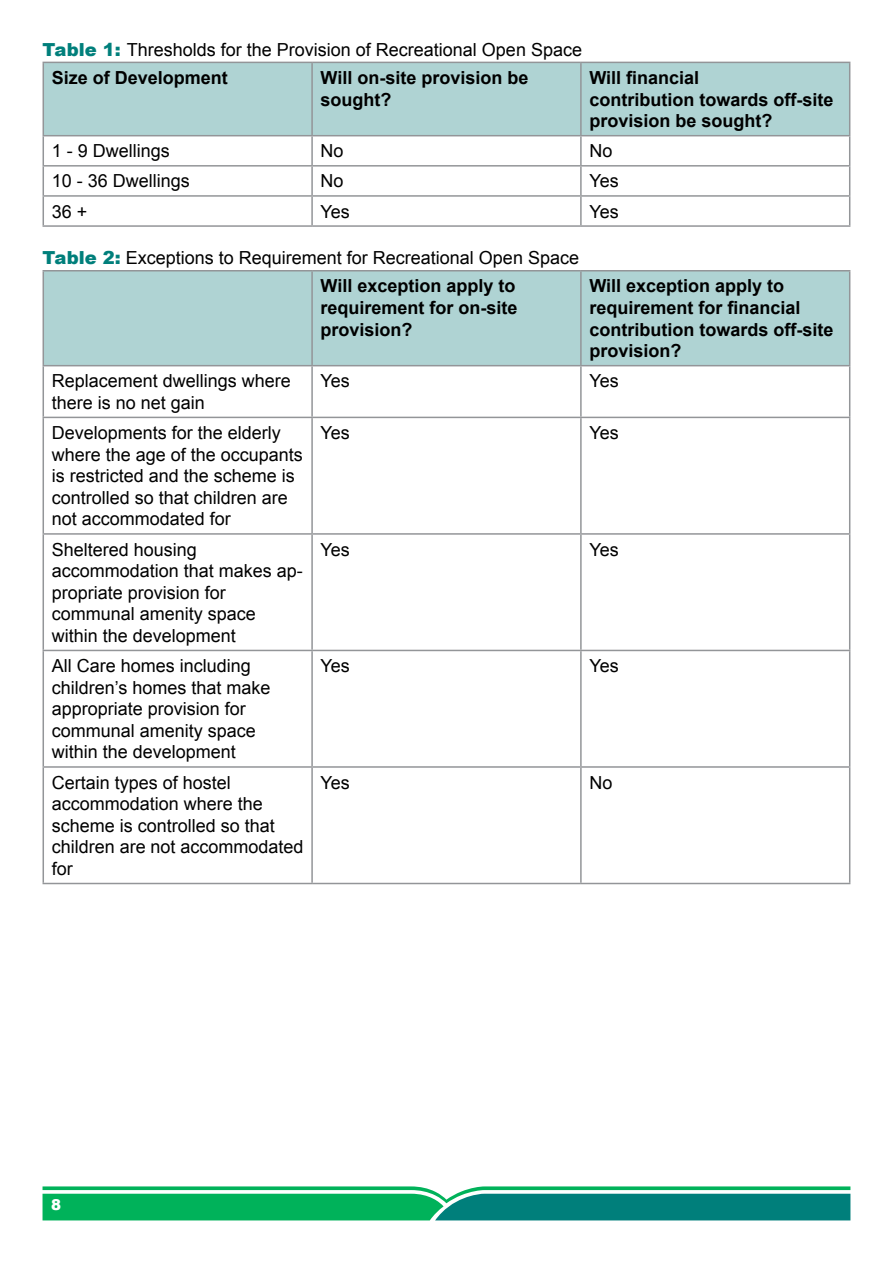
<style>
.page{position:relative;width:893px;height:1263px;background:#fff}
.page>*{position:absolute;margin:0;border:0;box-sizing:border-box;transform-origin:0 0}
.t1{font:18px/21.6px "Arial";color:#000}
.t2{font:700 18px/21.6px "Arial";color:#000}
.t3{font:900 15px "Arial";color:#fff}
.s1{font-weight:900;color:#007f7b}
.s2{font-weight:700}
</style>
<div class="page">
<svg style="left:43px;top:1186px;width:807px;height:34px;background:#22a87c"></svg>
<div style="left:44px;top:63px;width:805px;height:72px;background:#afd3d3"></div>
<hr style="left:43px;top:62px;width:269px;height:1px;background:#939598">
<hr style="left:43px;top:63px;width:1px;height:72px;background:#939598">
<hr style="left:312px;top:62px;width:269px;height:1px;background:#939598">
<hr style="left:311px;top:63px;width:2px;height:72px;background:#939598">
<hr style="left:581px;top:62px;width:269px;height:1px;background:#939598">
<hr style="left:580px;top:63px;width:2px;height:72px;background:#939598">
<hr style="left:849px;top:63px;width:1px;height:72px;background:#939598">
<hr style="left:43px;top:135px;width:269px;height:1px;background:#939598">
<hr style="left:312px;top:135px;width:269px;height:1px;background:#939598">
<hr style="left:311px;top:136px;width:2px;height:29px;background:#939598">
<hr style="left:581px;top:135px;width:269px;height:1px;background:#939598">
<hr style="left:580px;top:136px;width:2px;height:29px;background:#939598">
<hr style="left:43px;top:165px;width:269px;height:2px;background:#939598">
<hr style="left:312px;top:165px;width:269px;height:2px;background:#939598">
<hr style="left:311px;top:167px;width:2px;height:28px;background:#939598">
<hr style="left:581px;top:165px;width:269px;height:2px;background:#939598">
<hr style="left:580px;top:167px;width:2px;height:28px;background:#939598">
<hr style="left:43px;top:195px;width:269px;height:2px;background:#939598">
<svg style="left:43px;top:136px;width:1px;height:89px"></svg>
<hr style="left:312px;top:195px;width:269px;height:2px;background:#939598">
<hr style="left:311px;top:197px;width:2px;height:28px;background:#939598">
<hr style="left:581px;top:195px;width:269px;height:2px;background:#939598">
<hr style="left:580px;top:197px;width:2px;height:28px;background:#939598">
<svg style="left:849px;top:136px;width:1px;height:89px"></svg>
<hr style="left:43px;top:225px;width:269px;height:2px;background:#939598">
<hr style="left:312px;top:225px;width:269px;height:2px;background:#939598">
<hr style="left:581px;top:225px;width:269px;height:2px;background:#939598">
<div style="left:44px;top:271px;width:805px;height:94px;background:#afd3d3"></div>
<hr style="left:43px;top:270px;width:269px;height:1px;background:#939598">
<hr style="left:43px;top:271px;width:1px;height:94px;background:#939598">
<hr style="left:312px;top:270px;width:269px;height:1px;background:#939598">
<hr style="left:311px;top:271px;width:2px;height:94px;background:#939598">
<hr style="left:581px;top:270px;width:269px;height:1px;background:#939598">
<hr style="left:580px;top:271px;width:2px;height:94px;background:#939598">
<hr style="left:849px;top:271px;width:1px;height:94px;background:#939598">
<hr style="left:43px;top:365px;width:269px;height:1px;background:#939598">
<hr style="left:43px;top:366px;width:1px;height:51px;background:#939598">
<hr style="left:312px;top:365px;width:269px;height:1px;background:#939598">
<hr style="left:311px;top:366px;width:2px;height:51px;background:#939598">
<hr style="left:581px;top:365px;width:269px;height:1px;background:#939598">
<hr style="left:580px;top:366px;width:2px;height:51px;background:#939598">
<hr style="left:849px;top:366px;width:1px;height:51px;background:#939598">
<hr style="left:43px;top:417px;width:269px;height:1px;background:#939598">
<hr style="left:43px;top:418px;width:1px;height:115px;background:#939598">
<hr style="left:312px;top:417px;width:269px;height:1px;background:#939598">
<hr style="left:311px;top:418px;width:2px;height:115px;background:#939598">
<hr style="left:581px;top:417px;width:269px;height:1px;background:#939598">
<hr style="left:580px;top:418px;width:2px;height:115px;background:#939598">
<hr style="left:849px;top:418px;width:1px;height:115px;background:#939598">
<hr style="left:43px;top:533px;width:269px;height:2px;background:#939598">
<hr style="left:43px;top:535px;width:1px;height:115px;background:#939598">
<hr style="left:312px;top:533px;width:269px;height:2px;background:#939598">
<hr style="left:311px;top:535px;width:2px;height:115px;background:#939598">
<hr style="left:581px;top:533px;width:269px;height:2px;background:#939598">
<hr style="left:580px;top:535px;width:2px;height:115px;background:#939598">
<hr style="left:849px;top:535px;width:1px;height:115px;background:#939598">
<hr style="left:43px;top:650px;width:269px;height:1px;background:#939598">
<hr style="left:43px;top:651px;width:1px;height:115px;background:#939598">
<hr style="left:312px;top:650px;width:269px;height:1px;background:#939598">
<hr style="left:311px;top:651px;width:2px;height:115px;background:#939598">
<hr style="left:581px;top:650px;width:269px;height:1px;background:#939598">
<hr style="left:580px;top:651px;width:2px;height:115px;background:#939598">
<hr style="left:849px;top:651px;width:1px;height:115px;background:#939598">
<hr style="left:43px;top:766px;width:269px;height:2px;background:#939598">
<hr style="left:43px;top:768px;width:1px;height:115px;background:#939598">
<hr style="left:312px;top:766px;width:269px;height:2px;background:#939598">
<hr style="left:311px;top:768px;width:2px;height:115px;background:#939598">
<hr style="left:581px;top:766px;width:269px;height:2px;background:#939598">
<hr style="left:580px;top:768px;width:2px;height:115px;background:#939598">
<hr style="left:849px;top:768px;width:1px;height:115px;background:#939598">
<hr style="left:43px;top:883px;width:269px;height:1px;background:#939598">
<hr style="left:312px;top:883px;width:269px;height:1px;background:#939598">
<hr style="left:581px;top:883px;width:269px;height:1px;background:#939598">
<p class="t1" style="left:52px;top:35px;width:532px;line-height:28.3px;text-indent:-9px"><span class="s1">Table 1:</span> Thresholds for the Provision of Recreational Open Space<br><span class="s2">Size of Development</span></p>
<p class="t2" style="left:321px;top:67px;width:209px">Will on-site provision be sought?</p>
<p class="t2" style="left:589px;top:67px;width:246px">Will financial<br>contribution towards off-site provision be sought?</p>
<p class="t1" style="left:52px;top:140px;width:120px">1 - 9 Dwellings</p>
<p class="t1" style="left:321px;top:140px;width:25px">No</p>
<p class="t1" style="left:589px;top:140px;width:25px">No</p>
<p class="t1" style="left:52px;top:170px;width:140px">10 - 36 Dwellings</p>
<p class="t1" style="left:321px;top:170px;width:25px">No</p>
<p class="t1" style="left:589px;top:170px;width:31px">Yes</p>
<p class="t1" style="left:52px;top:201px;width:37px">36 +</p>
<p class="t1" style="left:321px;top:201px;width:31px">Yes</p>
<p class="t1" style="left:589px;top:201px;width:31px">Yes</p>
<p class="t1" style="left:321px;top:244px;width:260px;line-height:28.3px;text-indent:-278px"><span class="s1">Table 2:</span> Exceptions to Requirement for Recreational Open Space<br><span class="s2">Will exception apply to</span></p>
<p class="t2" style="left:321px;top:297px;width:199px">requirement for on-site provision?</p>
<p class="t2" style="left:589px;top:276px;width:246px">Will exception apply to requirement for financial contribution towards off-site provision?</p>
<p class="t1" style="left:52px;top:370px;width:241px">Replacement dwellings where there is no net gain</p>
<p class="t1" style="left:321px;top:370px;width:31px">Yes</p>
<p class="t1" style="left:589px;top:370px;width:31px">Yes</p>
<p class="t1" style="left:52px;top:422px;width:253px">Developments for the elderly where the age of the occupants is restricted and the scheme is controlled so that children are not accommodated for</p>
<p class="t1" style="left:321px;top:422px;width:31px">Yes</p>
<p class="t1" style="left:589px;top:422px;width:31px">Yes</p>
<p class="t1" style="left:52px;top:539px;width:253px">Sheltered housing accommodation that makes ap&shy;propriate provision for communal amenity space within the development</p>
<p class="t1" style="left:321px;top:539px;width:31px">Yes</p>
<p class="t1" style="left:589px;top:539px;width:31px">Yes</p>
<p class="t1" style="left:52px;top:655px;width:220px">All Care homes including children’s homes that make appropriate provision for communal amenity space within the development</p>
<p class="t1" style="left:321px;top:655px;width:31px">Yes</p>
<p class="t1" style="left:589px;top:655px;width:31px">Yes</p>
<p class="t1" style="left:52px;top:772px;width:253px">Certain types of hostel accommodation where the scheme is controlled so that children are not accommodated for</p>
<p class="t1" style="left:321px;top:772px;width:31px">Yes</p>
<p class="t1" style="left:589px;top:772px;width:25px">No</p>
<p class="t3" style="left:51px;top:1194px;width:12px">8</p>
</div>
